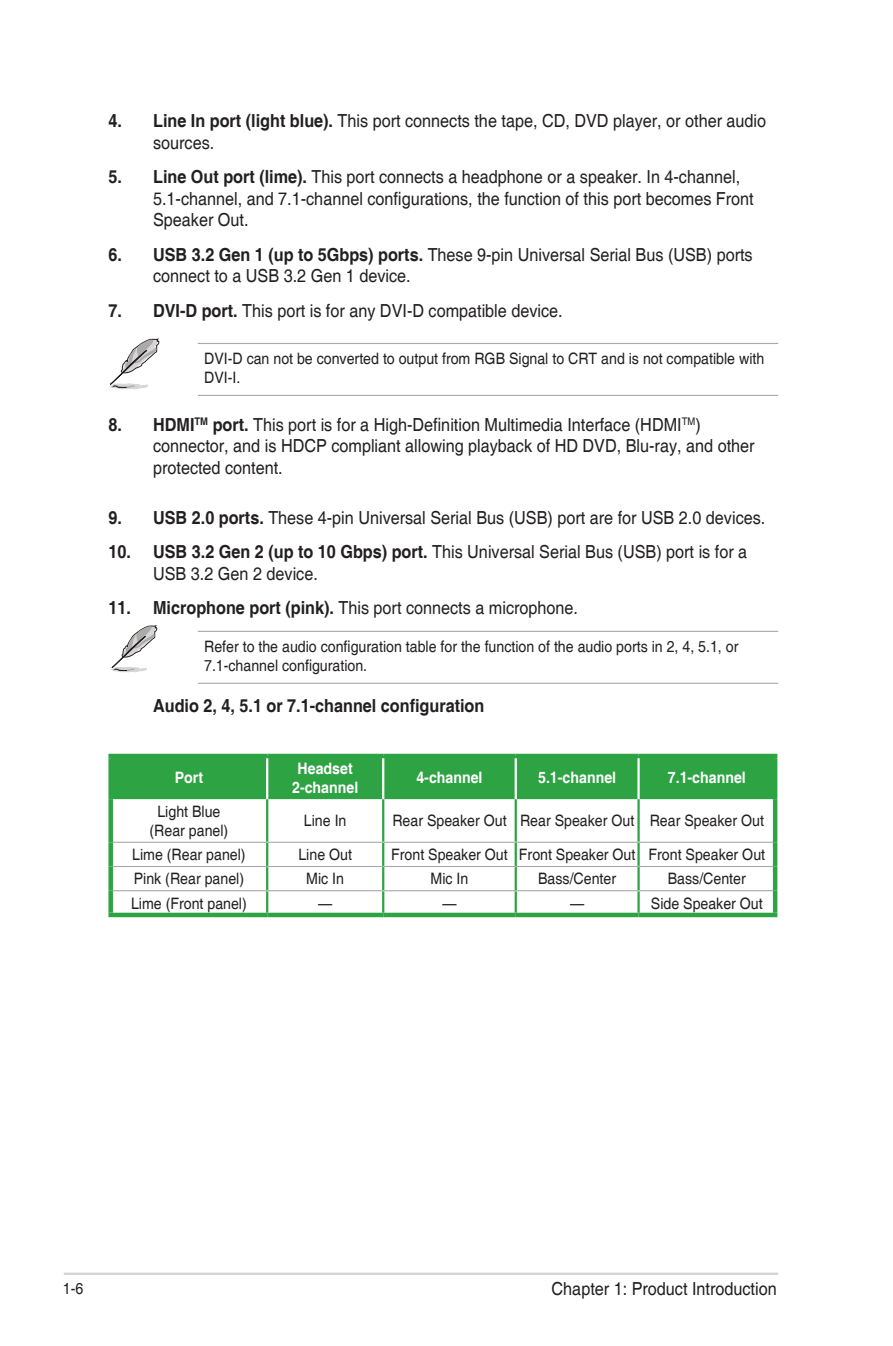
<style>
.page{position:relative;width:893px;height:1346px;background:#fff}
.page>*{position:absolute;margin:0;border:0;box-sizing:border-box;transform-origin:0 0}
.MB_List{font:18px/21.6px "Helvetica";color:#231f20;scale:.9 1}
.MB_List-2{font:700 18px "Helvetica";color:#231f20;scale:.9 1}
.MB_Table_Text{font:15.75px "Helvetica";color:#231f20;scale:.9 1}
.MB_Message{font:15.75px/18.9px "Helvetica";color:#231f20;scale:.9 1}
.MB_Table_Text_Head{font:700 15.75px "Helvetica";color:#fff;scale:.9 1}
.s1{font-weight:700}
</style>
<div class="page">
<hr style="left:64px;top:1272px;width:714px;height:3px;background:#d1d2d4">
<hr style="left:198px;top:343px;width:580px;height:1px;background:#a8a9ad">
<hr style="left:198px;top:395px;width:580px;height:1px;background:#a8a9ad">
<svg style="left:109px;top:338px;width:50px;height:52px"></svg>
<hr style="left:198px;top:631px;width:580px;height:1px;background:#a8a9ad">
<hr style="left:198px;top:683px;width:580px;height:1px;background:#a8a9ad">
<div style="left:113px;top:758px;width:660px;height:41px;background:#2da343"></div>
<div style="left:108px;top:799px;width:5px;height:43px;background:#2da343"></div>
<hr style="left:773px;top:799px;width:4px;height:43px;background:#2da343">
<div style="left:108px;top:842px;width:5px;height:24px;background:#2da343"></div>
<hr style="left:773px;top:842px;width:4px;height:24px;background:#2da343">
<div style="left:108px;top:866px;width:5px;height:25px;background:#2da343"></div>
<hr style="left:773px;top:866px;width:4px;height:25px;background:#2da343">
<div style="left:108px;top:891px;width:5px;height:22px;background:#2da343"></div>
<hr style="left:773px;top:891px;width:4px;height:22px;background:#2da343">
<hr style="left:108px;top:913px;width:159px;height:4px;background:#2da343">
<hr style="left:267px;top:913px;width:116px;height:4px;background:#2da343">
<hr style="left:383px;top:913px;width:133px;height:4px;background:#2da343">
<hr style="left:516px;top:913px;width:123px;height:4px;background:#2da343">
<hr style="left:639px;top:913px;width:138px;height:4px;background:#2da343">
<hr style="left:266px;top:799px;width:2px;height:43px;background:#2da343">
<hr style="left:382px;top:799px;width:2px;height:43px;background:#2da343">
<hr style="left:515px;top:799px;width:2px;height:43px;background:#2da343">
<hr style="left:637px;top:799px;width:3px;height:43px;background:#2da343">
<hr style="left:266px;top:843px;width:2px;height:23px;background:#2da343">
<hr style="left:382px;top:843px;width:2px;height:23px;background:#2da343">
<hr style="left:515px;top:843px;width:2px;height:23px;background:#2da343">
<hr style="left:637px;top:843px;width:3px;height:23px;background:#2da343">
<hr style="left:266px;top:867px;width:2px;height:23px;background:#2da343">
<hr style="left:382px;top:867px;width:2px;height:23px;background:#2da343">
<hr style="left:515px;top:867px;width:2px;height:23px;background:#2da343">
<hr style="left:637px;top:867px;width:3px;height:23px;background:#2da343">
<hr style="left:266px;top:891px;width:2px;height:22px;background:#2da343">
<hr style="left:382px;top:891px;width:2px;height:22px;background:#2da343">
<hr style="left:515px;top:891px;width:2px;height:22px;background:#2da343">
<hr style="left:637px;top:891px;width:3px;height:22px;background:#2da343">
<hr style="left:113px;top:842px;width:154px;height:1px;background:#a8a9ad">
<hr style="left:267px;top:842px;width:116px;height:1px;background:#a8a9ad">
<hr style="left:383px;top:842px;width:133px;height:1px;background:#a8a9ad">
<hr style="left:516px;top:842px;width:123px;height:1px;background:#a8a9ad">
<hr style="left:639px;top:842px;width:134px;height:1px;background:#a8a9ad">
<hr style="left:113px;top:866px;width:154px;height:1px;background:#a8a9ad">
<hr style="left:267px;top:866px;width:116px;height:1px;background:#a8a9ad">
<hr style="left:383px;top:866px;width:133px;height:1px;background:#a8a9ad">
<hr style="left:516px;top:866px;width:123px;height:1px;background:#a8a9ad">
<hr style="left:639px;top:866px;width:134px;height:1px;background:#a8a9ad">
<hr style="left:113px;top:890px;width:154px;height:1px;background:#a8a9ad">
<hr style="left:267px;top:890px;width:116px;height:1px;background:#a8a9ad">
<hr style="left:383px;top:890px;width:133px;height:1px;background:#a8a9ad">
<hr style="left:516px;top:890px;width:123px;height:1px;background:#a8a9ad">
<hr style="left:639px;top:890px;width:134px;height:1px;background:#a8a9ad">
<hr style="left:108px;top:754px;width:159px;height:4px;background:#2da343">
<div style="left:108px;top:758px;width:5px;height:41px;background:#2da343"></div>
<hr style="left:267px;top:754px;width:116px;height:4px;background:#2da343">
<hr style="left:383px;top:754px;width:133px;height:4px;background:#2da343">
<hr style="left:516px;top:754px;width:123px;height:4px;background:#2da343">
<hr style="left:639px;top:754px;width:138px;height:4px;background:#2da343">
<hr style="left:773px;top:758px;width:4px;height:41px;background:#2da343">
<hr style="left:266px;top:758px;width:2px;height:41px;background:#fff">
<hr style="left:382px;top:758px;width:2px;height:41px;background:#fff">
<hr style="left:515px;top:758px;width:2px;height:41px;background:#fff">
<hr style="left:637px;top:758px;width:3px;height:41px;background:#fff">
<svg style="left:111px;top:625px;width:46px;height:47px"></svg>
<p class="MB_List" style="left:153px;top:111px;width:683px;text-indent:-45px"><span class="s1">4. Line In port (light blue).</span> This port connects the tape, CD, DVD player, or other audio sources.</p>
<p class="MB_List" style="left:153px;top:167px;width:669px;text-indent:-45px"><span class="s1">5. Line Out port (lime).</span> This port connects a headphone or a speaker. In 4-channel,<br>5.1-channel, and 7.1-channel configurations, the function of this port becomes Front<br>Speaker Out.</p>
<p class="MB_List" style="left:153px;top:244px;width:668px;text-indent:-45px"><span class="s1">6. USB 3.2 Gen 1 (up to 5Gbps) ports.</span> These 9-pin Universal Serial Bus (USB) ports connect to a USB 3.2 Gen 1 device.</p>
<p class="MB_List" style="left:108px;top:300px;width:506px"><span class="s1">7. DVI-D port.</span> This port is for any DVI-D compatible device.</p>
<p class="MB_Message" style="left:204px;top:350px;width:624px">DVI-D can not be converted to output from RGB Signal to CRT and is not compatible with<br>DVI-I.</p>
<p class="MB_List" style="left:153px;top:414px;width:670px;text-indent:-45px"><span class="s1">8. HDMI</span><sup>TM</sup> <span class="s1">port.</span> This port is for a High-Definition Multimedia Interface (HDMI<sup>TM</sup>) connector, and is HDCP compliant allowing playback of HD DVD, Blu-ray, and other protected content.</p>
<p class="MB_List" style="left:108px;top:507px;width:731px"><span class="s1">9. USB 2.0 ports.</span> These 4-pin Universal Serial Bus (USB) port are for USB 2.0 devices.</p>
<p class="MB_List" style="left:153px;top:542px;width:662px;text-indent:-45px"><span class="s1">10. USB 3.2 Gen 2 (up to 10 Gbps) port.</span> This Universal Serial Bus (USB) port is for a<br>USB 3.2 Gen 2 device.</p>
<p class="MB_List" style="left:108px;top:598px;width:523px"><span class="s1">11. Microphone port (pink).</span> This port connects a microphone.</p>
<p class="MB_Message" style="left:204px;top:638px;width:595px">Refer to the audio configuration table for the function of the audio ports in 2, 4, 5.1, or<br>7.1-channel configuration.</p>
<p class="MB_List-2" style="left:153px;top:695px;width:370px">Audio 2, 4, 5.1 or 7.1-channel configuration</p>
<p class="MB_Table_Text_Head" style="left:175px;top:768px;width:33px">Port</p>
<p class="MB_Table_Text" style="left:157px;top:802px;width:72px">Light Blue</p>
<p class="MB_Table_Text" style="left:150px;top:821px;width:89px">(Rear panel)</p>
<p class="MB_Table_Text_Head" style="left:298px;top:759px;width:63px">Headset</p>
<p class="MB_Table_Text_Head" style="left:292px;top:777px;width:75px">2-channel</p>
<p class="MB_Table_Text_Head" style="left:416px;top:768px;width:75px">4-channel</p>
<p class="MB_Table_Text_Head" style="left:538px;top:768px;width:88px">5.1-channel</p>
<p class="MB_Table_Text_Head" style="left:668px;top:768px;width:88px">7.1-channel</p>
<p class="MB_Table_Text" style="left:304px;top:812px;width:49px">Line In</p>
<p class="MB_Table_Text" style="left:392px;top:812px;width:128px">Rear Speaker Out</p>
<p class="MB_Table_Text" style="left:520px;top:812px;width:128px">Rear Speaker Out</p>
<p class="MB_Table_Text" style="left:650px;top:812px;width:128px">Rear Speaker Out</p>
<p class="MB_Table_Text" style="left:132px;top:845px;width:128px">Lime (Rear panel)</p>
<p class="MB_Table_Text" style="left:298px;top:845px;width:61px">Line Out</p>
<p class="MB_Table_Text" style="left:391px;top:845px;width:131px">Front Speaker Out</p>
<p class="MB_Table_Text" style="left:519px;top:845px;width:131px">Front Speaker Out</p>
<p class="MB_Table_Text" style="left:648px;top:845px;width:131px">Front Speaker Out</p>
<p class="MB_Table_Text" style="left:134px;top:870px;width:124px">Pink (Rear panel)</p>
<p class="MB_Table_Text" style="left:306px;top:870px;width:44px">Mic In</p>
<p class="MB_Table_Text" style="left:431px;top:870px;width:44px">Mic In</p>
<p class="MB_Table_Text" style="left:538px;top:870px;width:88px">Bass/Center</p>
<p class="MB_Table_Text" style="left:668px;top:870px;width:88px">Bass/Center</p>
<p class="MB_Table_Text" style="left:131px;top:894px;width:130px">Lime (Front panel)</p>
<p class="MB_Table_Text" style="left:318px;top:894px;width:17px">—</p>
<p class="MB_Table_Text" style="left:442px;top:894px;width:17px">—</p>
<p class="MB_Table_Text" style="left:570px;top:894px;width:17px">—</p>
<p class="MB_Table_Text" style="left:651px;top:894px;width:126px">Side Speaker Out</p>
<p class="MB_Message" style="left:63px;top:1279px;width:24px">1-6</p>
<p class="MB_List" style="left:552px;top:1279px;width:252px">Chapter 1: Product Introduction</p>
</div>
